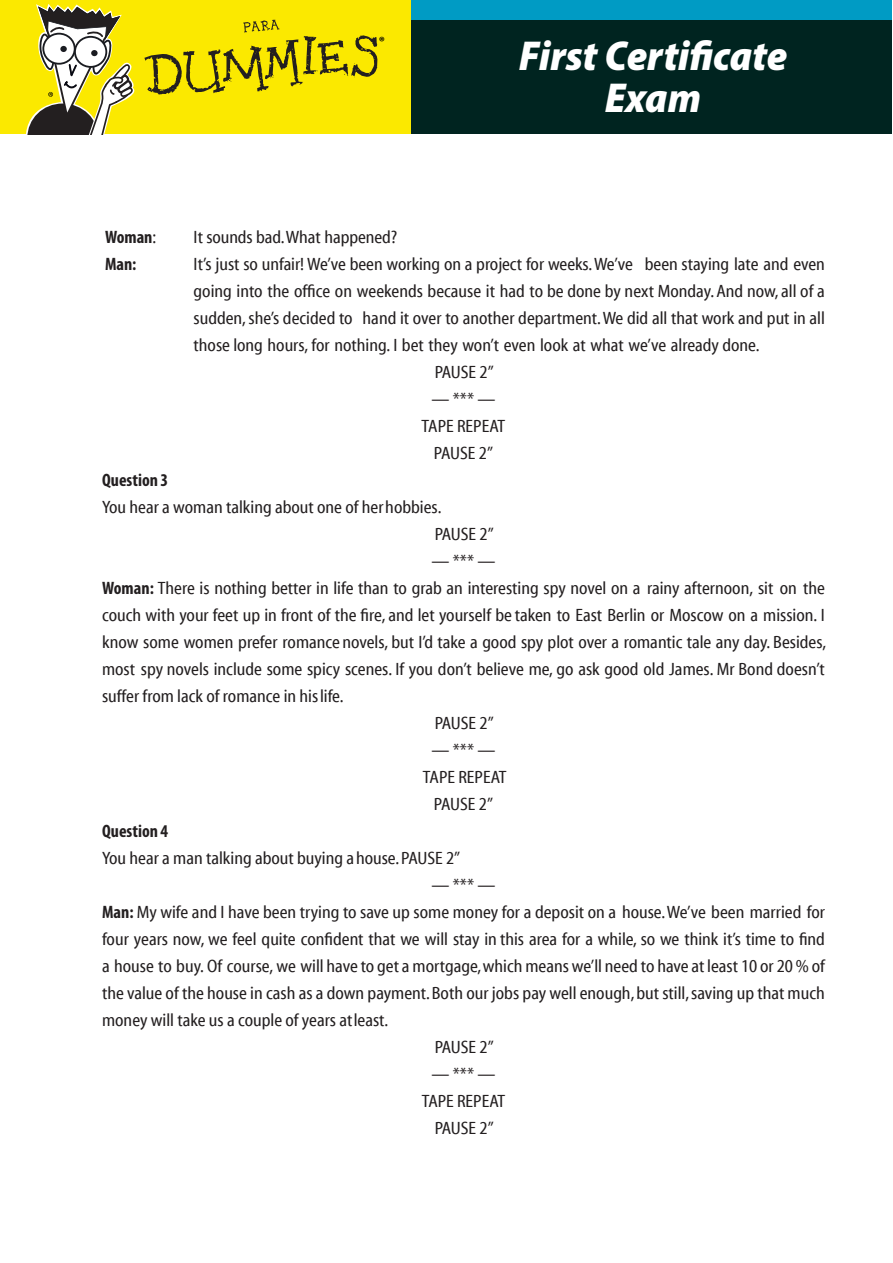
<style>
.page{position:relative;width:893px;height:1263px;background:#fff}
.page>*{position:absolute;margin:0;border:0;box-sizing:border-box;transform-origin:0 0}
.t1{font:italic 900 semi-condensed 42px/42px "Myriad Pro";color:#fff;text-align:center}
.Body_Text{font:18px/27px "Myriad Cn Web";color:#231f20;text-align:justify}
.heading_1{font:700 condensed 18px "Myriad Pro";color:#231f20}
.Body_Text-2{font:700 condensed 18px "Myriad Pro";letter-spacing:-.005em;color:#231f20}
.t2{font:700 13.5px "Myriad Pro";color:#000001}
.s1{font-family:"Myriad Cn Web";font-weight:400;font-stretch:normal}
.s2{font-family:"Myriad Pro";font-weight:700;font-stretch:condensed}
</style>
<div class="page">
<div style="left:0;top:0;width:892px;height:134px;background:#fbe900"></div>
<svg style="left:26px;top:4px;width:351px;height:131px"></svg>
<div style="left:412px;top:8px;width:480px;height:126px;background:#002420"></div>
<div style="left:412px;top:0;width:480px;height:20px;background:#009bc4"></div>
<p class="t2" style="left:379px;top:33px;width:8px">®</p>
<h1 class="t1" style="left:519px;top:33px;width:270px">First Certificate<br>Exam</h1>
<p class="Body_Text-2" style="left:105px;top:226px;width:52px">Woman<span class="s1">:</span></p>
<p class="Body_Text" style="left:194px;top:224px;width:205px">It sounds bad. What happened?</p>
<p class="Body_Text-2" style="left:105px;top:253px;width:33px">Man:</p>
<p class="Body_Text" style="left:194px;top:251px;width:633px">It’s just so unfair! We’ve been working on a project for weeks. We’ve been staying late and even going into the office on weekends because it had to be done by next Monday. And now, all of a sudden, she’s decided to hand it over to another department. We did all that work and put in all those long hours, for nothing. I bet they won’t even look at what we’ve already done.</p>
<p class="Body_Text" style="left:435px;top:359px;width:61px">PAUSE 2”</p>
<p class="Body_Text" style="left:431px;top:386px;width:66px">— *** —</p>
<p class="Body_Text" style="left:422px;top:413px;width:85px">TAPE REPEAT</p>
<p class="Body_Text" style="left:434px;top:440px;width:61px">PAUSE 2”</p>
<p class="heading_1" style="left:102px;top:469px;width:68px">Question 3</p>
<p class="Body_Text" style="left:102px;top:494px;width:341px">You hear a woman talking about one of her hobbies.</p>
<p class="Body_Text" style="left:435px;top:521px;width:61px">PAUSE 2”</p>
<p class="Body_Text" style="left:431px;top:548px;width:66px">— *** —</p>
<p class="Body_Text" style="left:102px;top:575px;width:725px"><span class="s2">Woman:</span> There is nothing better in life than to grab an interesting spy novel on a rainy afternoon, sit on the couch with your feet up in front of the fire, and let yourself be taken to East Berlin or Moscow on a mission. I know some women prefer romance novels, but I’d take a good spy plot over a romantic tale any day. Besides, most spy novels include some spicy scenes. If you don’t believe me, go ask good old James. Mr Bond doesn’t suffer from lack of romance in his life.</p>
<p class="Body_Text" style="left:435px;top:710px;width:61px">PAUSE 2”</p>
<p class="Body_Text" style="left:431px;top:737px;width:66px">— *** —</p>
<p class="Body_Text" style="left:423px;top:764px;width:85px">TAPE REPEAT</p>
<p class="Body_Text" style="left:434px;top:791px;width:61px">PAUSE 2”</p>
<p class="heading_1" style="left:102px;top:820px;width:68px">Question 4</p>
<p class="Body_Text" style="left:102px;top:845px;width:360px">You hear a man talking about buying a house. PAUSE 2”</p>
<p class="Body_Text" style="left:431px;top:872px;width:66px">— *** —</p>
<p class="Body_Text" style="left:102px;top:899px;width:724px"><span class="s2">Man:</span> My wife and I have been trying to save up some money for a deposit on a house. We’ve been married for four years now, we feel quite confident that we will stay in this area for a while, so we think it’s time to find a house to buy. Of course, we will have to get a mortgage, which means we’ll need to have at least 10 or 20 % of the value of the house in cash as a down payment. Both our jobs pay well enough, but still, saving up that much money will take us a couple of years at least.</p>
<p class="Body_Text" style="left:435px;top:1034px;width:61px">PAUSE 2”</p>
<p class="Body_Text" style="left:431px;top:1061px;width:66px">— *** —</p>
<p class="Body_Text" style="left:422px;top:1088px;width:85px">TAPE REPEAT</p>
<p class="Body_Text" style="left:435px;top:1115px;width:61px">PAUSE 2”</p>
</div>
